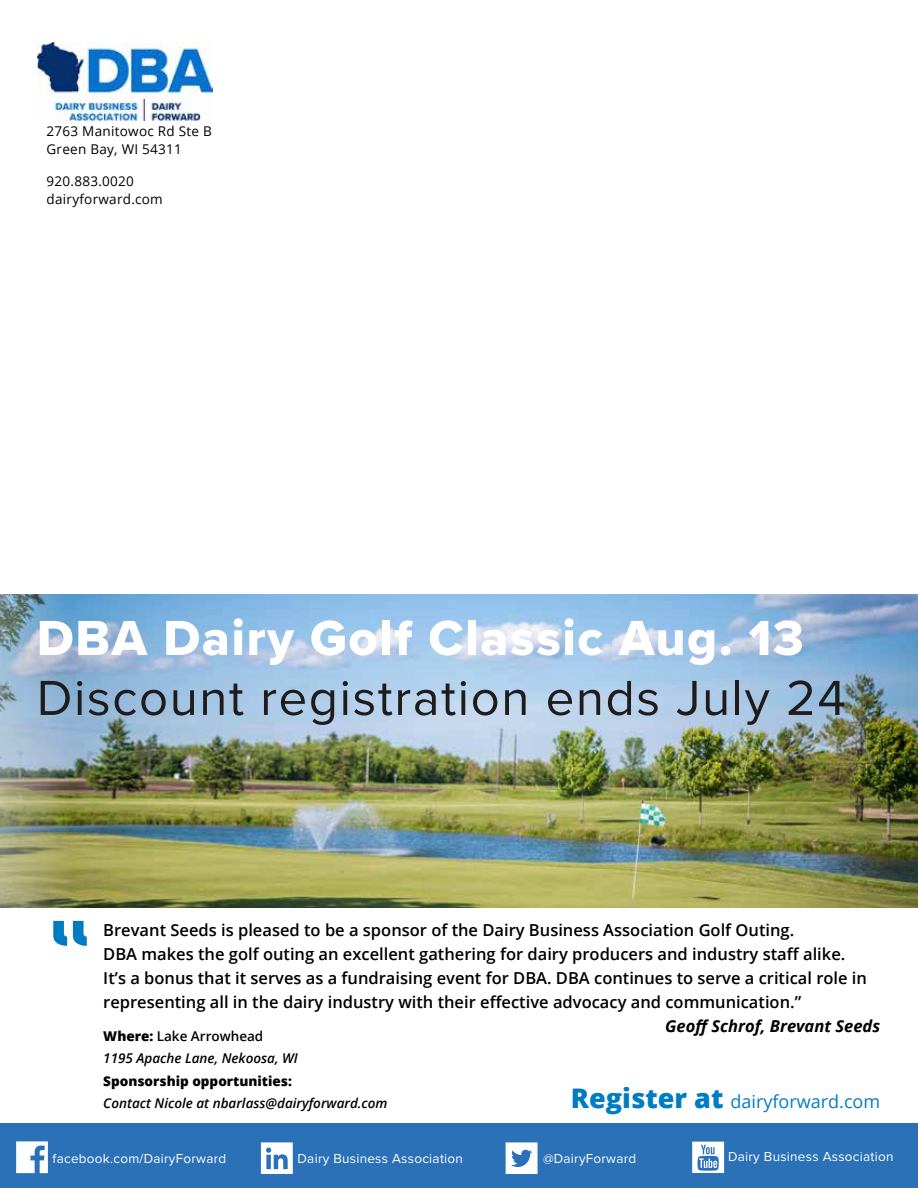
<style>
.page{position:relative;width:918px;height:1188px;background:#fff}
.page>*{position:absolute;margin:0;border:0;box-sizing:border-box;transform-origin:0 0}
.t1{font:600 115.5px "Raleway";color:#007cc3}
.t2{font:51px "Proxima Nova";letter-spacing:.03em;color:#1e1c1c}
.t3{font:51px "Proxima Nova Extrabld";letter-spacing:.03em;color:#fff}
.t4{font:18px "Open Sans";color:#007cc3}
.t5{font:600 16.5px/24px "Open Sans";color:#000}
.t6{font:italic 700 16.5px "Open Sans";color:#000}
.t7{font:13.5px "Proxima Nova";letter-spacing:.02em;color:#fff}
.t8{font:italic 600 13.5px/22.5px "Open Sans";color:#000}
.t9{font:13.5px/18px "Open Sans";letter-spacing:.02em;color:#000}
.t10{font:800 13.5px "Open Sans";color:#000}
.s1{font-weight:800;font-style:normal}
.s2{font-style:normal}
.s3{font-weight:800;font-size:27px}
</style>
<div class="page">
<img style="left:0;top:594px;width:918px;height:313px">
<img style="left:38px;top:42px;width:175px;height:79px">
<div style="left:0;top:1124px;width:918px;height:64px;background:#2b71b8"></div>
<svg style="left:16px;top:1142px;width:32px;height:31px"></svg>
<div style="left:260px;top:1142px;width:33px;height:32px;background:#3e7dbe"></div>
<svg style="left:261px;top:1142px;width:32px;height:32px"></svg>
<svg style="left:506px;top:1142px;width:32px;height:32px"></svg>
<svg style="left:692px;top:1142px;width:32px;height:30px"></svg>
<p class="t9" style="left:47px;top:122px;width:167px">2763 Manitowoc Rd Ste B<br>Green Bay, WI 54311</p>
<p class="t9" style="left:47px;top:171px;width:118px">920.883.0020 dairyforward.com</p>
<h2 class="t3" style="left:37px;top:600px;width:768px">DBA Dairy Golf Classic Aug. 13</h2>
<h2 class="t2" style="left:37px;top:660px;width:811px">Discount registration ends July 24</h2>
<h1 class="t1" style="left:48px;top:898px;width:47px">“</h1>
<p class="t5" style="left:103px;top:918px;width:765px">Brevant Seeds is pleased to be a sponsor of the Dairy Business Association Golf Outing.<br>DBA makes the golf outing an excellent gathering for dairy producers and industry staff alike.<br>It’s a bonus that it serves as a fundraising event for DBA. DBA continues to serve a critical role in representing all in the dairy industry with their effective advocacy and communication.”</p>
<p class="t6" style="left:665px;top:1015px;width:216px">Geoff Schrof, Brevant Seeds</p>
<p class="t8" style="left:103px;top:1024px;width:196px"><span class="s1">Where:</span> <span class="s2">Lake Arrowhead<br></span>1195 Apache Lane, Nekoosa, WI</p>
<p class="t10" style="left:103px;top:1070px;width:190px">Sponsorship opportunities:</p>
<p class="t8" style="left:103px;top:1092px;width:286px">Contact Nicole at nbarlass@dairyforward.com</p>
<p class="t4" style="left:571px;top:1089px;width:311px"><span class="s3">Register at</span> dairyforward.com</p>
<p class="t7" style="left:53px;top:1148px;width:175px">facebook.com/DairyForward</p>
<p class="t7" style="left:298px;top:1148px;width:167px">Dairy Business Association</p>
<p class="t7" style="left:543px;top:1148px;width:95px">@DairyForward</p>
<p class="t7" style="left:728px;top:1146px;width:167px">Dairy Business Association</p>
</div>
